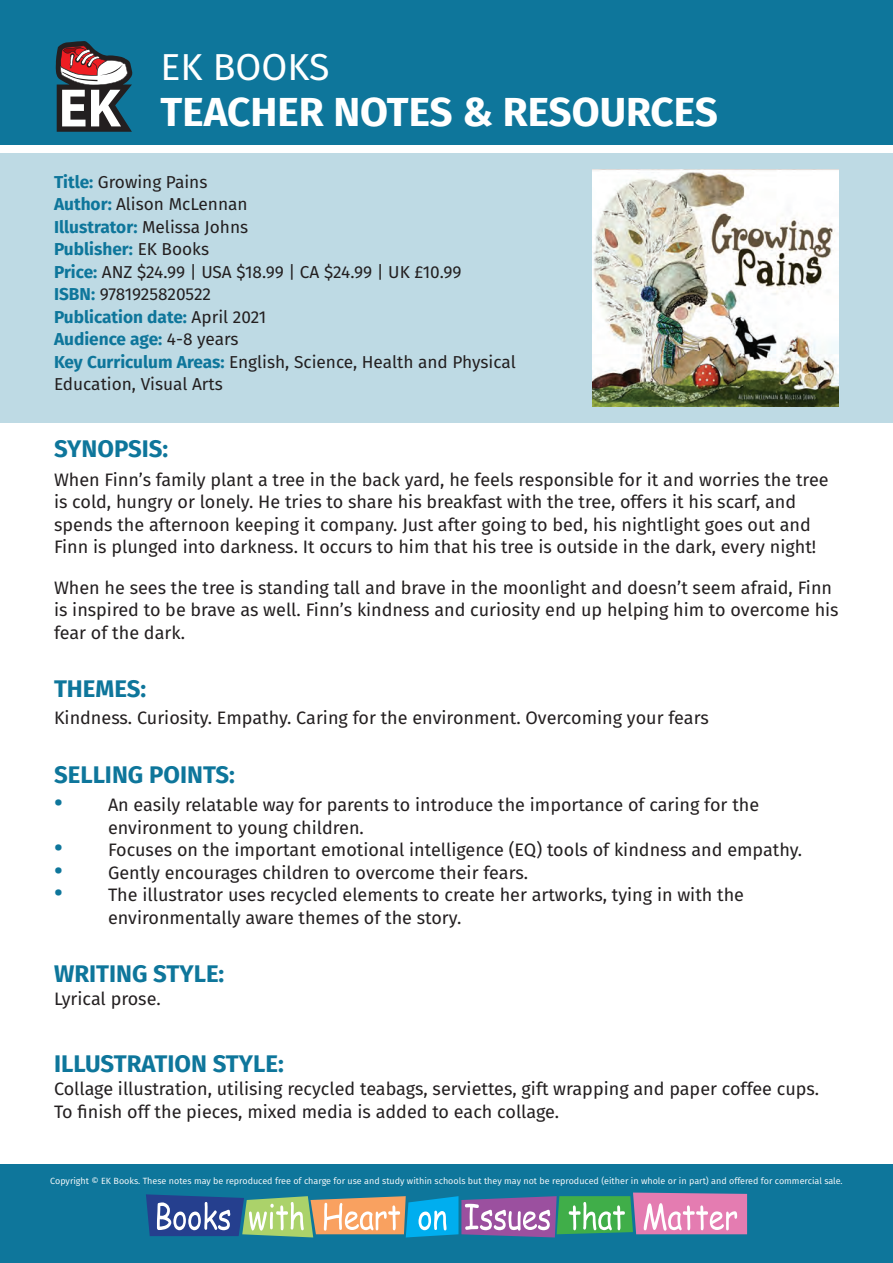
<style>
.page{position:relative;width:893px;height:1263px;background:#fff}
.page>*{position:absolute;margin:0;border:0;box-sizing:border-box;transform-origin:0 0}
.t1{font:700 40.5px "Fira Sans";color:#fff}
.t2{font:37.5px "Fira Sans";color:#fff}
.t3{font:700 24px "Fira Sans";color:#0e769b}
.t4{font:18px/22.5px "Fira Sans";color:#231f20}
.t5{font:17.25px/22.5px "Fira Sans";color:#231f20}
.t6{font:9px "Fira Sans";color:#fff}
.s1{font-weight:700;color:#0e769b}
.s2{font-family:"Montserrat";font-weight:900;font-size:24px;color:#0e769b}
</style>
<div class="page">
<div style="left:0;top:0;width:893px;height:145px;background:#0e769b"></div>
<div style="left:0;top:153px;width:893px;height:269px;background:#bedae4"></div>
<div style="left:0;top:1165px;width:893px;height:98px;background:#0e769b"></div>
<svg style="left:56px;top:41px;width:76px;height:91px"></svg>
<svg style="left:146px;top:1192px;width:601px;height:45px"></svg>
<img style="left:592px;top:169px;width:247px;height:237px">
<h2 class="t2" style="left:161px;top:38px;width:170px">EK BOOKS</h2>
<h1 class="t1" style="left:161px;top:78px;width:559px">TEACHER NOTES &amp; RESOURCES</h1>
<p class="t5" style="left:54px;top:170px;width:463px"><span class="s1">Title:</span> Growing Pains<br><span class="s1">Author:</span> Alison McLennan<br><span class="s1">Illustrator:</span> Melissa Johns<br><span class="s1">Publisher:</span> EK Books<br><span class="s1">Price:</span> ANZ $24.99 | USA $18.99 | CA $24.99 | UK £10.99<br><span class="s1">ISBN:</span> 9781925820522<br><span class="s1">Publication date:</span> April 2021<br><span class="s1">Audience age:</span> 4-8 years<br><span class="s1">Key Curriculum Areas:</span> English, Science, Health and Physical<br>Education, Visual Arts</p>
<h3 class="t3" style="left:54px;top:429px;width:116px">SYNOPSIS:</h3>
<p class="t4" style="left:54px;top:468px;width:776px">When Finn’s family plant a tree in the back yard, he feels responsible for it and worries the tree is cold, hungry or lonely. He tries to share his breakfast with the tree, offers it his scarf, and spends the afternoon keeping it company. Just after going to bed, his nightlight goes out and Finn is plunged into darkness. It occurs to him that his tree is outside in the dark, every night!</p>
<p class="t4" style="left:54px;top:576px;width:786px">When he sees the tree is standing tall and brave in the moonlight and doesn’t seem afraid, Finn is inspired to be brave as well. Finn’s kindness and curiosity end up helping him to overcome his fear of the dark.</p>
<h3 class="t3" style="left:54px;top:669px;width:94px">THEMES:</h3>
<p class="t4" style="left:54px;top:706px;width:656px">Kindness. Curiosity. Empathy. Caring for the environment. Overcoming your fears</p>
<h3 class="t3" style="left:54px;top:754px;width:182px">SELLING POINTS:</h3>
<p class="t4" style="left:54px;top:793px;width:707px"><span class="s2">·</span> An easily relatable way for parents to introduce the importance of caring for the</p>
<p class="t4" style="left:108px;top:816px;width:257px">environment to young children.</p>
<p class="t4" style="left:54px;top:838px;width:750px"><span class="s2">·</span> Focuses on the important emotional intelligence (EQ) tools of kindness and empathy.</p>
<p class="t4" style="left:54px;top:861px;width:476px"><span class="s2">·</span> Gently encourages children to overcome their fears.</p>
<p class="t4" style="left:54px;top:883px;width:691px"><span class="s2">·</span> The illustrator uses recycled elements to create her artworks, tying in with the</p>
<p class="t4" style="left:108px;top:906px;width:355px">environmentally aware themes of the story.</p>
<h3 class="t3" style="left:54px;top:954px;width:172px">WRITING STYLE:</h3>
<p class="t4" style="left:54px;top:987px;width:108px">Lyrical prose.</p>
<h3 class="t3" style="left:54px;top:1044px;width:231px">ILLUSTRATION STYLE:</h3>
<p class="t4" style="left:54px;top:1077px;width:767px">Collage illustration, utilising recycled teabags, serviettes, gift wrapping and paper coffee cups.<br>To finish off the pieces, mixed media is added to each collage.</p>
<p class="t6" style="left:50px;top:1174px;width:794px">Copyright © EK Books. These notes may be reproduced free of charge for use and study within schools but they may not be reproduced (either in whole or in part) and offered for commercial sale.</p>
</div>
